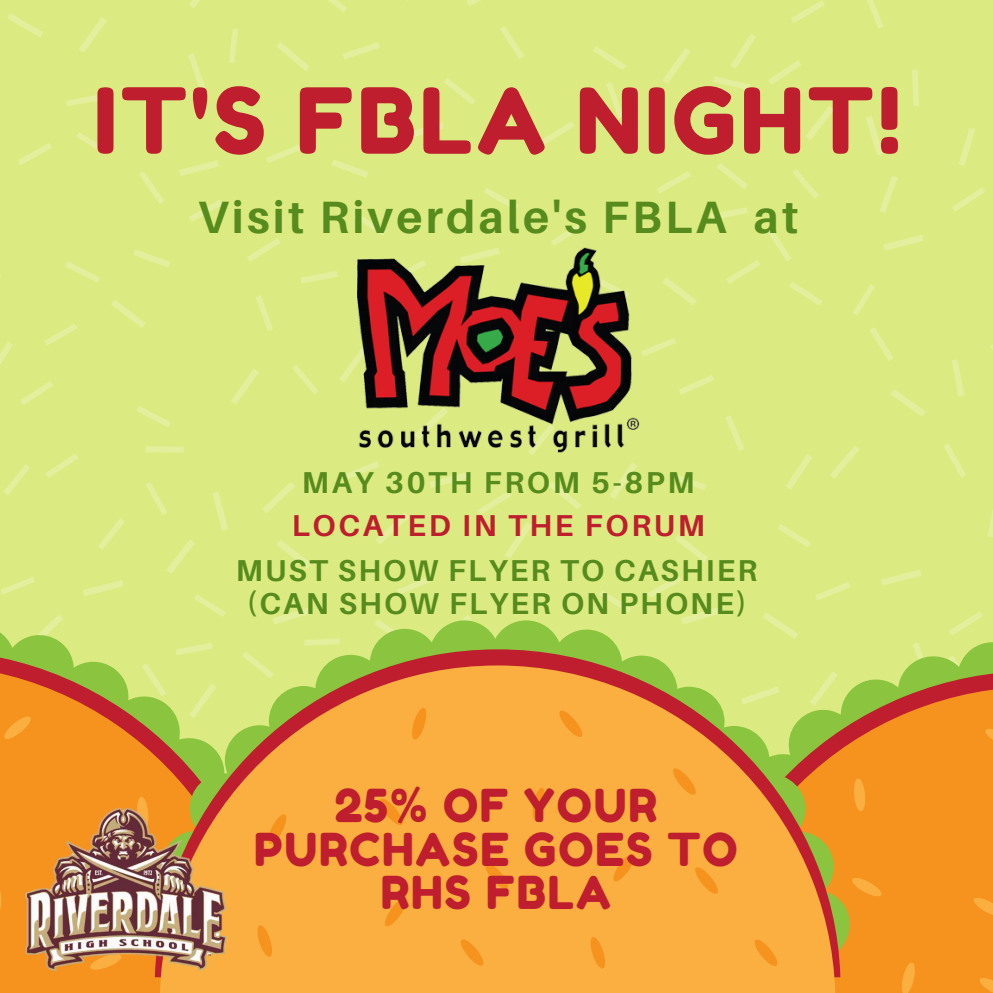
<style>
.page{position:relative;width:993px;height:993px;background:#fff}
.page>*{position:absolute;margin:0;border:0;box-sizing:border-box;transform-origin:0 0}
.t1{font:90.5px "Fredoka One";letter-spacing:.04em;color:#be1e2d}
.t2{font:45.25px/43.2px "Fredoka One";letter-spacing:.04em;color:#be1e2d;text-align:center}
.t3{font:700 45.25px "Aileron";letter-spacing:.07em;color:#578b1e}
.t4{font:700 30.25px/33.8px "Aileron";letter-spacing:.07em;color:#578b1e;text-align:center}
.t5{font:700 30.25px "Aileron";letter-spacing:.09em;color:#be1e2d}
.t6{font:700 30.25px "Aileron";letter-spacing:.09em;color:#578b1e}
</style>
<div class="page">
<div style="left:0;top:0;width:992px;height:862px;background:#dceb81"></div>
<svg style="left:3px;top:577px;width:32px;height:12px"></svg>
<svg style="left:256px;top:295px;width:17px;height:36px"></svg>
<svg style="left:247px;top:238px;width:33px;height:24px"></svg>
<svg style="left:179px;top:160px;width:40px;height:16px"></svg>
<svg style="left:444px;top:78px;width:31px;height:26px"></svg>
<svg style="left:541px;top:121px;width:33px;height:24px"></svg>
<svg style="left:332px;top:160px;width:36px;height:18px"></svg>
<svg style="left:342px;top:42px;width:38px;height:17px"></svg>
<svg style="left:229px;top:29px;width:9px;height:34px"></svg>
<svg style="left:18px;top:143px;width:34px;height:22px"></svg>
<svg style="left:66px;top:94px;width:36px;height:12px"></svg>
<svg style="left:400px;top:577px;width:31px;height:12px"></svg>
<svg style="left:959px;top:128px;width:15px;height:38px"></svg>
<svg style="left:866px;top:116px;width:16px;height:39px"></svg>
<svg style="left:853px;top:284px;width:21px;height:31px"></svg>
<svg style="left:806px;top:106px;width:27px;height:34px"></svg>
<svg style="left:988px;top:515px;width:4px;height:22px"></svg>
<svg style="left:675px;top:535px;width:32px;height:27px"></svg>
<svg style="left:763px;top:612px;width:14px;height:8px"></svg>
<svg style="left:429px;top:473px;width:40px;height:14px"></svg>
<svg style="left:133px;top:250px;width:37px;height:17px"></svg>
<svg style="left:136px;top:406px;width:34px;height:21px"></svg>
<svg style="left:212px;top:492px;width:16px;height:38px"></svg>
<svg style="left:45px;top:324px;width:32px;height:21px"></svg>
<svg style="left:146px;top:482px;width:21px;height:33px"></svg>
<svg style="left:4px;top:464px;width:26px;height:31px"></svg>
<svg style="left:786px;top:454px;width:26px;height:35px"></svg>
<svg style="left:778px;top:524px;width:32px;height:23px"></svg>
<svg style="left:655px;top:338px;width:20px;height:14px"></svg>
<svg style="left:891px;top:389px;width:34px;height:27px"></svg>
<svg style="left:731px;top:34px;width:24px;height:35px"></svg>
<svg style="left:593px;top:46px;width:32px;height:24px"></svg>
<svg style="left:768px;top:229px;width:23px;height:32px"></svg>
<svg style="left:717px;top:163px;width:30px;height:26px"></svg>
<svg style="left:89px;top:580px;width:35px;height:9px"></svg>
<svg style="left:462px;top:615px;width:10px;height:5px"></svg>
<svg style="left:231px;top:369px;width:28px;height:35px"></svg>
<svg style="left:292px;top:365px;width:26px;height:29px"></svg>
<svg style="left:354px;top:213px;width:32px;height:22px"></svg>
<svg style="left:189px;top:200px;width:34px;height:22px"></svg>
<svg style="left:300px;top:271px;width:37px;height:12px"></svg>
<svg style="left:328px;top:0;width:19px;height:12px"></svg>
<svg style="left:467px;top:0;width:14px;height:6px"></svg>
<svg style="left:404px;top:122px;width:39px;height:17px"></svg>
<svg style="left:500px;top:26px;width:24px;height:33px"></svg>
<svg style="left:188px;top:53px;width:17px;height:36px"></svg>
<svg style="left:266px;top:145px;width:35px;height:18px"></svg>
<svg style="left:277px;top:42px;width:32px;height:29px"></svg>
<svg style="left:189px;top:0;width:11px;height:8px"></svg>
<svg style="left:7px;top:13px;width:36px;height:24px"></svg>
<svg style="left:79px;top:17px;width:28px;height:36px"></svg>
<svg style="left:76px;top:132px;width:32px;height:23px"></svg>
<svg style="left:713px;top:76px;width:36px;height:14px"></svg>
<svg style="left:870px;top:327px;width:23px;height:34px"></svg>
<svg style="left:879px;top:176px;width:18px;height:37px"></svg>
<svg style="left:912px;top:69px;width:6px;height:37px"></svg>
<svg style="left:867px;top:0;width:16px;height:29px"></svg>
<svg style="left:610px;top:473px;width:22px;height:26px"></svg>
<svg style="left:505px;top:522px;width:27px;height:36px"></svg>
<svg style="left:549px;top:481px;width:32px;height:28px"></svg>
<svg style="left:670px;top:473px;width:36px;height:17px"></svg>
<svg style="left:881px;top:570px;width:40px;height:15px"></svg>
<svg style="left:681px;top:607px;width:40px;height:13px"></svg>
<svg style="left:599px;top:590px;width:32px;height:23px"></svg>
<svg style="left:647px;top:576px;width:34px;height:22px"></svg>
<svg style="left:262px;top:473px;width:147px;height:95px"></svg>
<svg style="left:477px;top:491px;width:34px;height:24px"></svg>
<svg style="left:111px;top:300px;width:34px;height:28px"></svg>
<svg style="left:679px;top:375px;width:35px;height:19px"></svg>
<svg style="left:139px;top:172px;width:25px;height:32px"></svg>
<div style="left:145px;top:446px;width:39px;height:6px;background:#e4ef9d"></div>
<svg style="left:553px;top:222px;width:31px;height:18px"></svg>
<svg style="left:484px;top:188px;width:34px;height:22px"></svg>
<svg style="left:815px;top:582px;width:35px;height:18px"></svg>
<svg style="left:944px;top:444px;width:21px;height:33px"></svg>
<svg style="left:883px;top:235px;width:40px;height:16px"></svg>
<svg style="left:952px;top:188px;width:32px;height:24px"></svg>
<svg style="left:952px;top:359px;width:11px;height:37px"></svg>
<svg style="left:65px;top:261px;width:35px;height:21px"></svg>
<svg style="left:0;top:342px;width:13px;height:23px"></svg>
<svg style="left:45px;top:454px;width:33px;height:24px"></svg>
<svg style="left:98px;top:518px;width:27px;height:31px"></svg>
<svg style="left:166px;top:540px;width:29px;height:33px"></svg>
<svg style="left:20px;top:381px;width:33px;height:24px"></svg>
<svg style="left:954px;top:612px;width:28px;height:16px"></svg>
<svg style="left:726px;top:415px;width:18px;height:35px"></svg>
<svg style="left:830px;top:446px;width:29px;height:32px"></svg>
<svg style="left:791px;top:0;width:33px;height:23px"></svg>
<svg style="left:768px;top:60px;width:33px;height:25px"></svg>
<svg style="left:606px;top:82px;width:17px;height:36px"></svg>
<svg style="left:663px;top:48px;width:27px;height:36px"></svg>
<svg style="left:792px;top:169px;width:26px;height:30px"></svg>
<svg style="left:657px;top:171px;width:33px;height:22px"></svg>
<svg style="left:663px;top:277px;width:33px;height:28px"></svg>
<svg style="left:711px;top:207px;width:36px;height:13px"></svg>
<svg style="left:726px;top:260px;width:34px;height:24px"></svg>
<svg style="left:789px;top:282px;width:33px;height:24px"></svg>
<svg style="left:835px;top:628px;width:157px;height:364px;fill:#f6921e"></svg>
<svg style="left:970px;top:720px;width:22px;height:30px"></svg>
<svg style="left:898px;top:960px;width:19px;height:32px"></svg>
<svg style="left:970px;top:894px;width:22px;height:25px"></svg>
<svg style="left:850px;top:874px;width:33px;height:25px"></svg>
<div style="left:948px;top:769px;width:44px;height:72px;background:#f6921e"></div>
<svg style="left:976px;top:974px;width:16px;height:18px"></svg>
<svg style="left:852px;top:777px;width:41px;height:34px"></svg>
<svg style="left:0;top:589px;width:379px;height:403px"></svg>
<svg style="left:0;top:880px;width:3px;height:33px"></svg>
<svg style="left:1px;top:712px;width:43px;height:52px"></svg>
<svg style="left:144px;top:620px;width:706px;height:340px"></svg>
<svg style="left:155px;top:649px;width:685px;height:327px"></svg>
<svg style="left:160px;top:665px;width:675px;height:327px;fill:#faaf40"></svg>
<svg style="left:543px;top:707px;width:42px;height:37px"></svg>
<svg style="left:381px;top:895px;width:28px;height:33px"></svg>
<svg style="left:476px;top:830px;width:35px;height:61px"></svg>
<svg style="left:751px;top:928px;width:29px;height:40px"></svg>
<div style="left:302px;top:779px;width:154px;height:83px;background:#faaf40"></div>
<svg style="left:254px;top:923px;width:21px;height:35px"></svg>
<svg style="left:587px;top:935px;width:21px;height:34px"></svg>
<svg style="left:457px;top:936px;width:29px;height:32px"></svg>
<svg style="left:398px;top:673px;width:43px;height:80px"></svg>
<svg style="left:131px;top:769px;width:161px;height:77px"></svg>
<div style="left:530px;top:765px;width:191px;height:131px;background:#faaf40"></div>
<img style="left:11px;top:779px;width:231px;height:213px">
<img style="left:340px;top:240px;width:315px;height:233px">
<h1 class="t1" style="left:94px;top:66px;width:809px">IT'S FBLA NIGHT!</h1>
<h2 class="t3" style="left:197px;top:189px;width:602px">Visit Riverdale's FBLA at</h2>
<p class="t6" style="left:302px;top:463px;width:394px">MAY 30TH FROM 5-8PM</p>
<p class="t5" style="left:291px;top:506px;width:414px">LOCATED IN THE FORUM</p>
<p class="t4" style="left:236px;top:552px;width:522px">MUST SHOW FLYER TO CASHIER (CAN SHOW FLYER ON PHONE)</p>
<h2 class="t2" style="left:254px;top:783px;width:485px">25% OF YOUR<br>PURCHASE GOES TO<br>RHS FBLA</h2>
</div>
